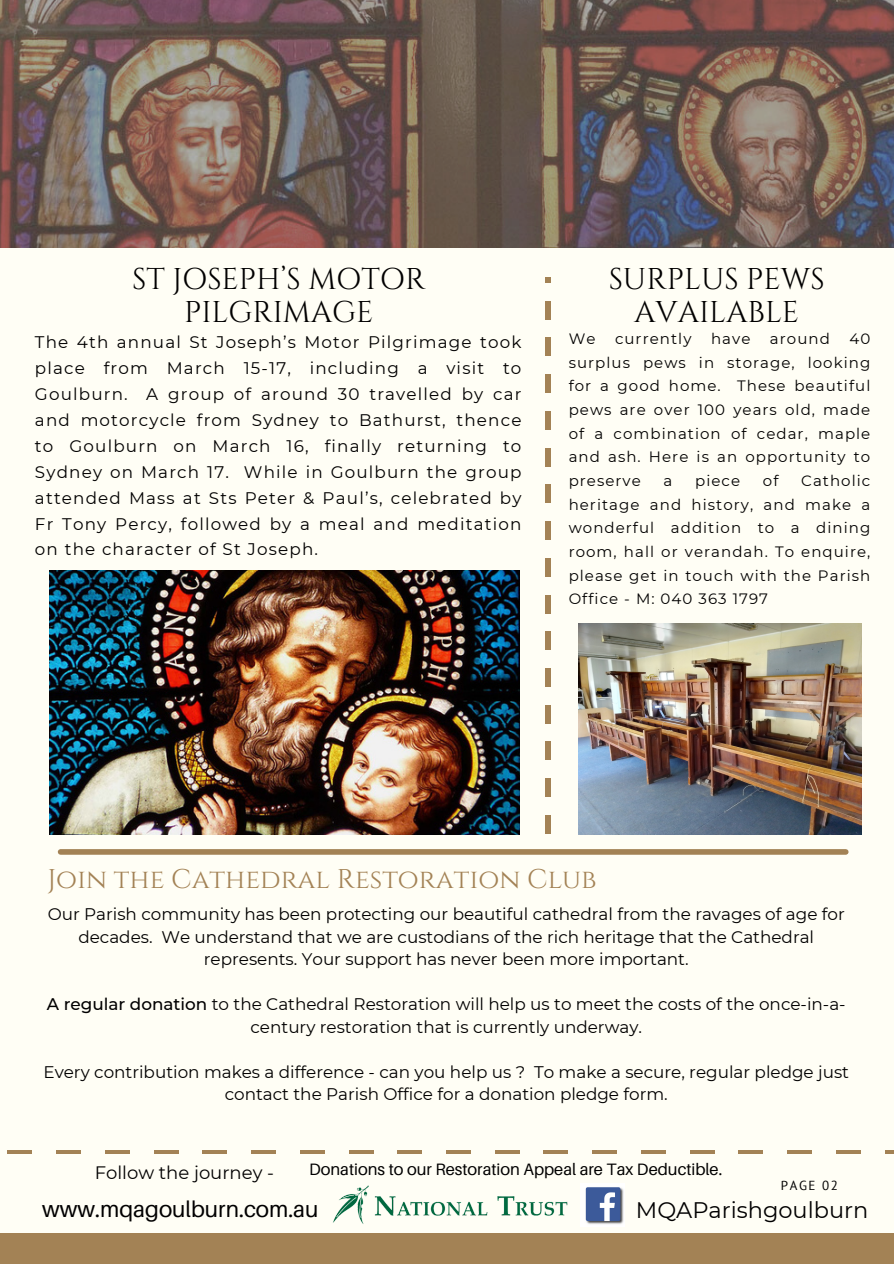
<style>
.page{position:relative;width:894px;height:1264px;background:#fff}
.page>*{position:absolute;margin:0;border:0;box-sizing:border-box;transform-origin:0 0}
.t1{font:30px/32.7px "Cinzel";color:#000;text-align:center}
.t2{font:27px "Cinzel";color:#a38255}
.t3{font:22.5px "Aileron";color:#000}
.t4{font:22.5px "Montserrat";color:#000}
.t5{font:18px "Montserrat";color:#000}
.t6{font:16.8px/25.8px "Montserrat";color:#000;text-align:center}
.t7{font:16.5px "Aileron";color:#000}
.t8{font:15px/23.7px "Montserrat";letter-spacing:.07em;color:#000;text-align:justify}
.t9{font:13.05px "PT Sans";letter-spacing:.12em;color:#000}
.s1{font-weight:500}
</style>
<div class="page">
<div style="left:0;top:0;width:893px;height:1263px;background:#fffef5"></div>
<img style="left:0;top:0;width:893px;height:248px">
<div style="left:0;top:1233px;width:893px;height:30px;background:#a38255"></div>
<svg style="left:885px;top:1150px;width:8px;height:3px"></svg>
<hr style="left:835px;top:1150px;width:25px;height:3px;background:#a38255">
<hr style="left:787px;top:1150px;width:24px;height:3px;background:#a38255">
<hr style="left:689px;top:1150px;width:25px;height:3px;background:#a38255">
<hr style="left:641px;top:1150px;width:24px;height:3px;background:#a38255">
<hr style="left:738px;top:1150px;width:24px;height:3px;background:#a38255">
<hr style="left:592px;top:1150px;width:24px;height:3px;background:#a38255">
<hr style="left:56px;top:1150px;width:25px;height:3px;background:#a38255">
<hr style="left:105px;top:1150px;width:24px;height:3px;background:#a38255">
<hr style="left:154px;top:1150px;width:24px;height:3px;background:#a38255">
<hr style="left:8px;top:1150px;width:24px;height:3px;background:#a38255">
<hr style="left:251px;top:1150px;width:24px;height:3px;background:#a38255">
<hr style="left:397px;top:1150px;width:25px;height:3px;background:#a38255">
<hr style="left:446px;top:1150px;width:24px;height:3px;background:#a38255">
<hr style="left:495px;top:1150px;width:24px;height:3px;background:#a38255">
<hr style="left:300px;top:1150px;width:24px;height:3px;background:#a38255">
<hr style="left:543px;top:1150px;width:25px;height:3px;background:#a38255">
<hr style="left:349px;top:1150px;width:24px;height:3px;background:#a38255">
<hr style="left:202px;top:1150px;width:25px;height:3px;background:#a38255">
<div style="left:61px;top:849px;width:784px;height:5px;background:#a38255"></div>
<img style="left:585px;top:1187px;width:38px;height:37px">
<img style="left:333px;top:1185px;width:235px;height:39px">
<div style="left:545px;top:815px;width:5px;height:18px;background:#a38255"></div>
<div style="left:545px;top:778px;width:5px;height:18px;background:#a38255"></div>
<div style="left:545px;top:741px;width:5px;height:19px;background:#a38255"></div>
<div style="left:545px;top:668px;width:5px;height:18px;background:#a38255"></div>
<div style="left:545px;top:631px;width:5px;height:19px;background:#a38255"></div>
<div style="left:545px;top:705px;width:5px;height:18px;background:#a38255"></div>
<div style="left:545px;top:595px;width:5px;height:18px;background:#a38255"></div>
<svg style="left:545px;top:278px;width:5px;height:5px"></svg>
<div style="left:545px;top:338px;width:5px;height:18px;background:#a38255"></div>
<div style="left:545px;top:448px;width:5px;height:18px;background:#a38255"></div>
<div style="left:545px;top:484px;width:5px;height:19px;background:#a38255"></div>
<div style="left:545px;top:521px;width:5px;height:19px;background:#a38255"></div>
<div style="left:545px;top:374px;width:5px;height:19px;background:#a38255"></div>
<div style="left:545px;top:558px;width:5px;height:18px;background:#a38255"></div>
<div style="left:545px;top:411px;width:5px;height:18px;background:#a38255"></div>
<div style="left:545px;top:301px;width:5px;height:18px;background:#a38255"></div>
<img style="left:50px;top:570px;width:469px;height:264px">
<img style="left:578px;top:623px;width:283px;height:211px">
<p class="t1" style="left:132px;top:264px;width:294px">ST JOSEPH’S MOTOR<br>PILGRIMAGE</p>
<p class="t6" style="left:35px;top:329px;width:488px;text-align:justify">The 4th annual St Joseph’s Motor Pilgrimage took place from March 15-17, including a visit to Goulburn. A group of around 30 travelled by car and motorcycle from Sydney to Bathurst, thence to Goulburn on March 16, finally returning to Sydney on March 17. While in Goulburn the group attended Mass at Sts Peter &amp; Paul’s, celebrated by Fr Tony Percy, followed by a meal and meditation on the character of St Joseph.</p>
<p class="t1" style="left:608px;top:264px;width:217px">SURPLUS PEWS<br>AVAILABLE</p>
<h4 class="t8" style="left:568px;top:327px;width:28px">We</h4>
<h4 class="t8" style="left:614px;top:327px;width:78px">currently</h4>
<h4 class="t8" style="left:710px;top:327px;width:41px">have</h4>
<h4 class="t8" style="left:769px;top:327px;width:61px">around</h4>
<h4 class="t8" style="left:568px;top:327px;width:303px;text-indent:281px">40 surplus pews in storage, looking for a good home. These beautiful pews are over 100 years old, made of a combination of cedar, maple and ash. Here is an opportunity to preserve</h4>
<h4 class="t8" style="left:663px;top:469px;width:10px">a</h4>
<h4 class="t8" style="left:695px;top:469px;width:46px">piece</h4>
<h4 class="t8" style="left:762px;top:469px;width:17px">of</h4>
<h4 class="t8" style="left:568px;top:469px;width:303px;text-indent:232px">Catholic heritage and history, and make a wonderful addition to a dining room, hall or verandah. To enquire, please get in touch with the Parish Office - M: 040 363 1797</h4>
<h4 class="t2" style="left:47px;top:861px;width:550px">Join the Cathedral Restoration Club</h4>
<h4 class="t6" style="left:48px;top:903px;width:798px;line-height:22.5px">Our Parish community has been protecting our beautiful cathedral from the ravages of age for decades. We understand that we are custodians of the rich heritage that the Cathedral represents. Your support has never been more important.</h4>
<p class="t6" style="left:47px;top:993px;width:800px;line-height:22.5px"><span class="s1">A regular donation</span> to the Cathedral Restoration will help us to meet the costs of the once-in-a&shy;century restoration that is currently underway.</p>
<h4 class="t6" style="left:43px;top:1060px;width:806px;line-height:22.5px">Every contribution makes a difference - can you help us ? To make a secure, regular pledge just contact the Parish Office for a donation pledge form.</h4>
<h4 class="t5" style="left:95px;top:1161px;width:181px">Follow the journey -</h4>
<p class="t7" style="left:309px;top:1158px;width:414px">Donations to our Restoration Appeal are Tax Deductible.</p>
<h1 class="t9" style="left:780px;top:1177px;width:59px">PAGE 02</h1>
<h1 class="t3" style="left:42px;top:1195px;width:278px">www.mqagoulburn.com.au</h1>
<h2 class="t4" style="left:635px;top:1195px;width:234px">MQAParishgoulburn</h2>
</div>
